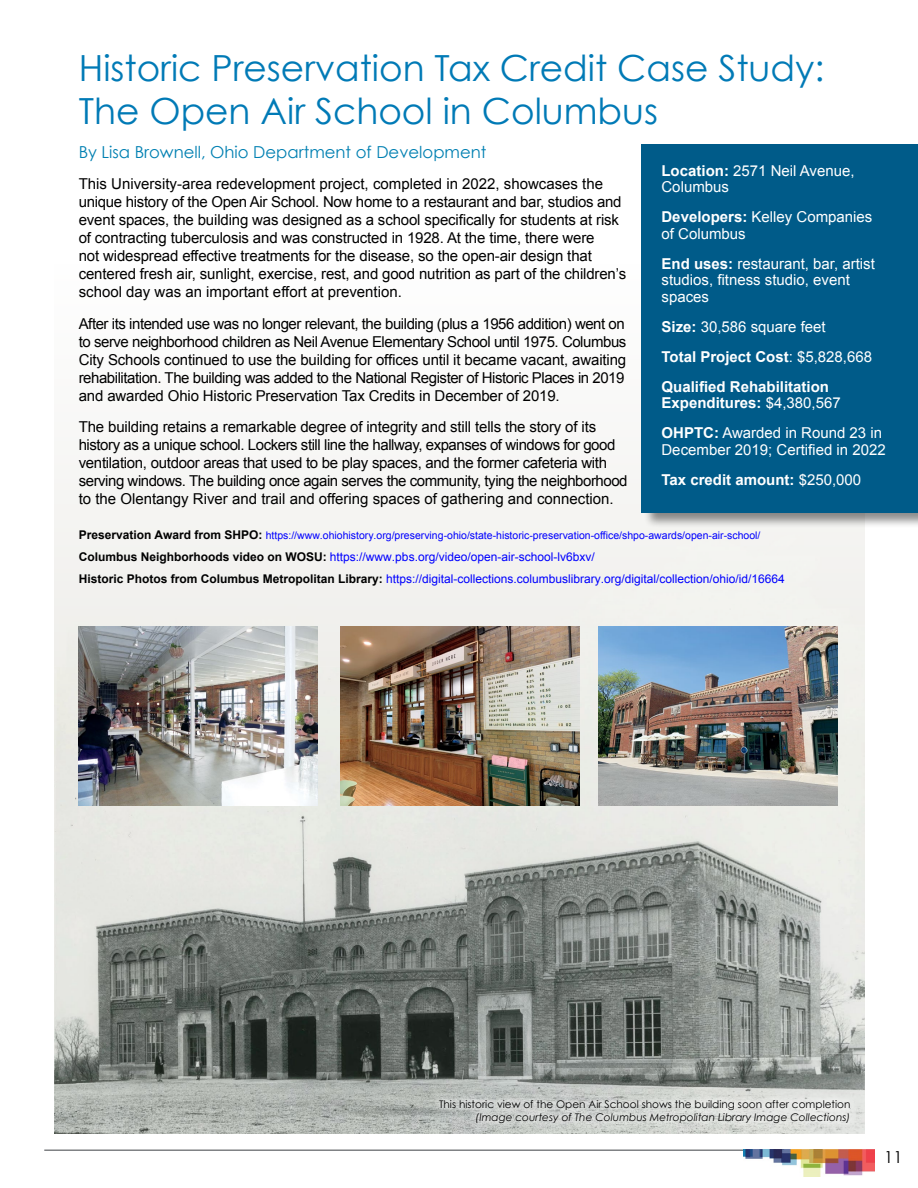
<style>
.page{position:relative;width:918px;height:1188px;background:#fff}
.page>*{position:absolute;margin:0;border:0;box-sizing:border-box;transform-origin:0 0}
.t1{font:36px/43.2px "Century Gothic";color:#007ab6}
.t2{font:16.5px "Century Gothic";color:#0080b2}
.t3{font:16.5px "Century Gothic";color:#000}
.t4{font:15px/18px "Arial";letter-spacing:-.01em;color:#000}
.t5{font:15px/18px "Arial";letter-spacing:-.03em;color:#000}
.t6{font:15px/16.5px "Arial";color:#fff}
.t7{font:700 15px/30px "Arial";color:#fff}
.t8{font:12px/21.8px "Arial";color:#00f}
.t9{font:10.5px "Arial";color:#00f}
.t10{font:10.5px "Century Gothic";color:#000}
.t11{font:italic 10.5px "Century Gothic";color:#000}
.s1{font-weight:700;font-size:12px;color:#000}
.s2{font-weight:700;color:#000}
.s3{font-weight:700}
.s4{font-weight:400}
</style>
<div class="page">
<hr style="left:44px;top:1149px;width:830px;height:2px;background:#7e8083">
<img style="left:744px;top:1149px;width:130px;height:28px">
<img style="left:55px;top:463px;width:810px;height:671px">
<img style="left:341px;top:626px;width:239px;height:180px">
<img style="left:79px;top:626px;width:239px;height:180px">
<img style="left:599px;top:626px;width:239px;height:180px">
<div style="left:643px;top:143px;width:275px;height:385px;background:#000;opacity:.45"></div>
<div style="left:641px;top:145px;width:277px;height:368px;background:#005b89"></div>
<div style="left:430px;top:1091px;width:429px;height:41px;background:#fff;opacity:.75"></div>
<h1 class="t1" style="left:79px;top:46px;width:747px">Historic Preservation Tax Credit Case Study:<br>The Open Air School in Columbus</h1>
<p class="t2" style="left:79px;top:141px;width:409px">By Lisa Brownell, Ohio Department of Development</p>
<p class="t4" style="left:79px;top:175px;width:549px">This University-area redevelopment project, completed in 2022, showcases the unique history of the Open Air School. Now home to a restaurant and bar, studios and event spaces, the building was designed as a school specifically for students at risk of contracting tuberculosis and was constructed in 1928. At the time, there were<br>not widespread effective treatments for the disease, so the open-air design that centered fresh air, sunlight, exercise, rest, and good nutrition as part of the children’s school day was an important effort at prevention.</p>
<p class="t5" style="left:79px;top:314px;width:549px">After its intended use was no longer relevant, the building (plus a 1956 addition) went on to serve neighborhood children as Neil Avenue Elementary School until 1975. Columbus City Schools continued to use the building for offices until it became vacant, awaiting rehabilitation. The building was added to the National Register of Historic Places in 2019 and awarded Ohio Historic Preservation Tax Credits in December of 2019.</p>
<p class="t4" style="left:79px;top:418px;width:550px">The building retains a remarkable degree of integrity and still tells the story of its history as a unique school. Lockers still line the hallway, expanses of windows for good ventilation, outdoor areas that used to be play spaces, and the former cafeteria with serving windows. The building once again serves the community, tying the neighborhood to the Olentangy River and trail and offering spaces of gathering and connection.</p>
<p class="t9" style="left:79px;top:529px;width:683px"><span class="s1">Preservation Award from SHPO:</span> https://www.ohiohistory.org/preserving-ohio/state-historic-preservation-office/shpo-awards/open-air-school/</p>
<p class="t8" style="left:79px;top:546px;width:708px"><span class="s2">Columbus Neighborhoods video on WOSU:</span> https://www.pbs.org/video/open-air-school-lv6bxv/<br><span class="s2">Historic Photos from Columbus Metropolitan Library:</span> https://digital-collections.columbuslibrary.org/digital/collection/ohio/id/16664</p>
<p class="t6" style="left:662px;top:163px;width:195px"><span class="s3">Location:</span> 2571 Neil Avenue,<br>Columbus</p>
<p class="t6" style="left:662px;top:209px;width:212px"><span class="s3">Developers:</span> Kelley Companies of Columbus</p>
<p class="t6" style="left:662px;top:256px;width:215px"><span class="s3">End uses:</span> restaurant, bar, artist studios, fitness studio, event spaces</p>
<p class="t7" style="left:662px;top:312px;width:212px">Size: <span class="s4">30,586 square feet<br></span>Total Project Cost<span class="s4">: $5,828,668<br></span>Qualified Rehabilitation</p>
<p class="t6" style="left:662px;top:388px;width:222px;line-height:30px"><span class="s3">Expenditures:</span> $4,380,567<br><span class="s3">OHPTC:</span> Awarded in Round 23 in</p>
<p class="t6" style="left:662px;top:435px;width:226px;line-height:30px">December 2019; Certified in 2022<br><span class="s3">Tax credit amount:</span> $250,000</p>
<p class="t10" style="left:439px;top:1098px;width:413px">This historic view of the Open Air School shows the building soon after completion</p>
<p class="t11" style="left:475px;top:1111px;width:377px">(Image courtesy of The Columbus Metropolitan Library Image Collections)</p>
<p class="t3" style="left:884px;top:1147px;width:20px">11</p>
</div>
